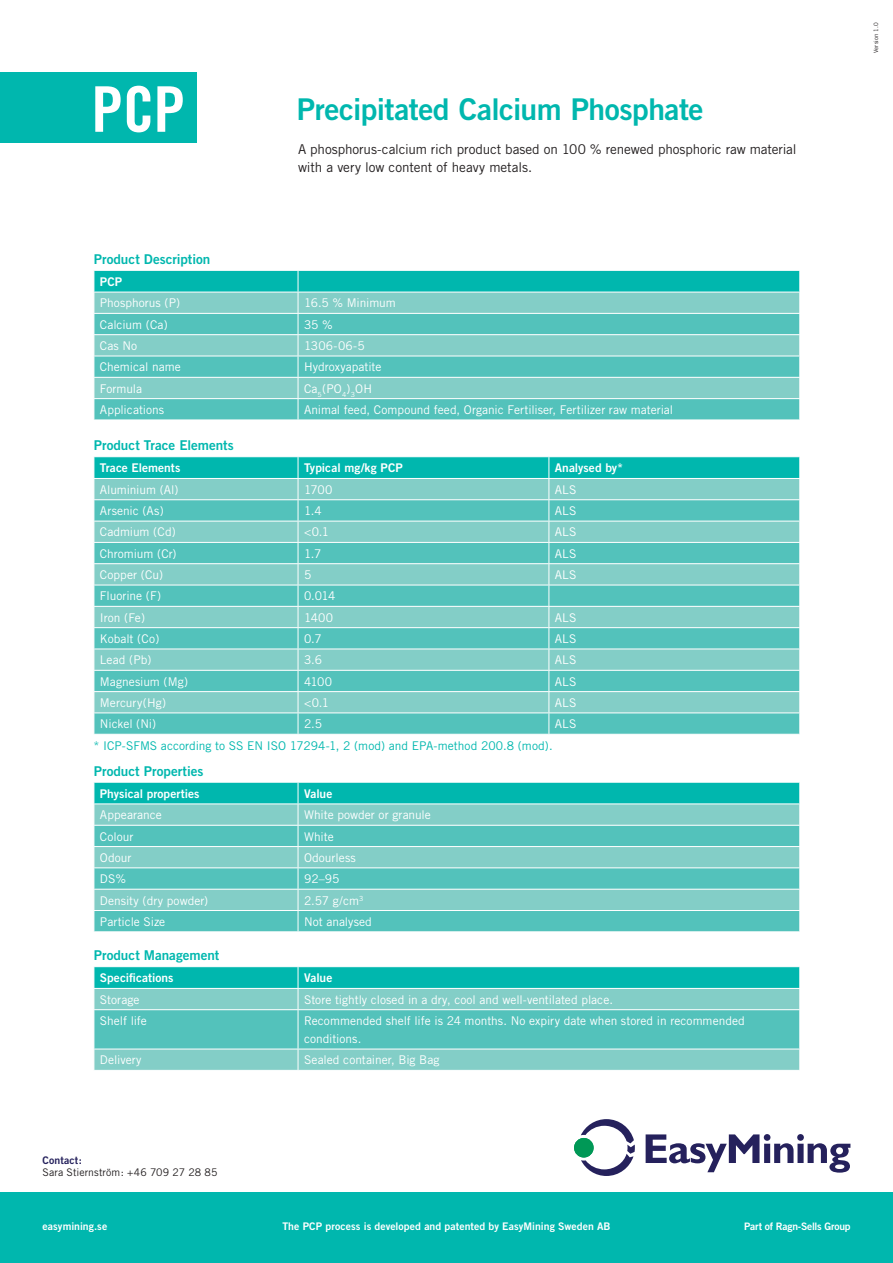
<style>
.page{position:relative;width:893px;height:1263px;background:#fff}
.page>*{position:absolute;margin:0;border:0;box-sizing:border-box;transform-origin:0 0}
.t1{font:63px "Trade Gothic Bold Cond Twenty";color:#fff}
.t2{font:30px "Trade Gothic Bold Two";letter-spacing:-.02em;color:#00b7ae}
.t3{font:13.5px/18px "Trade Gothic";letter-spacing:-.005em;color:#231f20}
.t4{font:13.5px "Trade Gothic Bold Two";color:#00b7ae}
.t5{font:12px/18px "Trade Gothic";color:#fff}
.t6{font:12px "Trade Gothic Bold Two";color:#fff}
.t7{font:12px "Trade Gothic";color:#00b7ae}
.t8{font:10.5px "Trade Gothic Bold Two";letter-spacing:.005em;color:#fff}
.t9{font:10.5px "Trade Gothic";letter-spacing:.01em;color:#231f20}
.t10{font:10.5px "Trade Gothic Bold Two";letter-spacing:.01em;color:#25215c}
.t11{font:10.35px "Trade Gothic Bold Two";letter-spacing:-.015em;color:#fff}
.t12{font:6px "Trade Gothic";letter-spacing:.01em;color:#231f20}
</style>
<div class="page">
<div style="left:0;top:1192px;width:893px;height:71px;background:#00b7ae"></div>
<svg style="left:94px;top:270px;width:706px;height:150px;background:#64c8c1"></svg>
<svg style="left:94px;top:782px;width:706px;height:149px;background:#63c8c1"></svg>
<svg style="left:94px;top:967px;width:706px;height:103px;background:#5bc6bf"></svg>
<svg style="left:94px;top:457px;width:706px;height:277px;background:#6ac9c2"></svg>
<svg style="left:646px;top:1134px;width:204px;height:38px"></svg>
<svg style="left:574px;top:1119px;width:61px;height:57px"></svg>
<div style="left:0;top:72px;width:197px;height:71px;background:#00b7ae"></div>
<p class="t1" style="left:92px;top:71px;width:95px">PCP</p>
<p class="t2" style="left:297px;top:91px;width:408px">Precipitated Calcium Phosphate</p>
<p class="t3" style="left:298px;top:140px;width:500px">A phosphorus-calcium rich product based on 100 % renewed phosphoric raw material with a very low content of heavy metals.</p>
<p class="t4" style="left:94px;top:251px;width:118px">Product Description</p>
<p class="t6" style="left:100px;top:274px;width:24px">PCP</p>
<p class="t5" style="left:100px;top:294px;width:82px">Phosphorus (P)</p>
<p class="t5" style="left:304px;top:294px;width:93px">16.5 % Minimum</p>
<p class="t5" style="left:100px;top:315px;width:69px">Calcium (Ca)</p>
<p class="t5" style="left:304px;top:315px;width:30px">35 %</p>
<p class="t5" style="left:100px;top:337px;width:39px">Cas No</p>
<p class="t5" style="left:304px;top:337px;width:62px">1306-06-5</p>
<p class="t5" style="left:100px;top:358px;width:82px">Chemical name</p>
<p class="t5" style="left:304px;top:358px;width:79px">Hydroxyapatite</p>
<p class="t5" style="left:100px;top:379px;width:44px">Formula</p>
<p class="t5" style="left:304px;top:379px;width:69px">Ca<sub>5</sub>(PO<sub>4</sub>)<sub>3</sub>OH</p>
<p class="t5" style="left:100px;top:400px;width:66px">Applications</p>
<p class="t5" style="left:304px;top:400px;width:371px">Animal feed, Compound feed, Organic Fertiliser, Fertilizer raw material</p>
<p class="t4" style="left:94px;top:437px;width:141px">Product Trace Elements</p>
<p class="t6" style="left:100px;top:461px;width:82px">Trace Elements</p>
<p class="t6" style="left:304px;top:461px;width:100px">Typical mg/kg PCP</p>
<p class="t6" style="left:555px;top:461px;width:70px">Analysed by*</p>
<p class="t5" style="left:100px;top:480px;width:80px">Aluminium (Al)</p>
<p class="t5" style="left:304px;top:480px;width:30px">1700</p>
<p class="t5" style="left:555px;top:480px;width:23px">ALS</p>
<p class="t5" style="left:100px;top:502px;width:65px">Arsenic (As)</p>
<p class="t5" style="left:304px;top:502px;width:19px">1.4</p>
<p class="t5" style="left:555px;top:502px;width:23px">ALS</p>
<p class="t5" style="left:100px;top:523px;width:77px">Cadmium (Cd)</p>
<p class="t5" style="left:304px;top:523px;width:27px">&lt;0.1</p>
<p class="t5" style="left:555px;top:523px;width:23px">ALS</p>
<p class="t5" style="left:100px;top:544px;width:78px">Chromium (Cr)</p>
<p class="t5" style="left:304px;top:544px;width:19px">1.7</p>
<p class="t5" style="left:555px;top:544px;width:23px">ALS</p>
<p class="t5" style="left:100px;top:566px;width:65px">Copper (Cu)</p>
<p class="t5" style="left:304px;top:566px;width:9px">5</p>
<p class="t5" style="left:555px;top:566px;width:23px">ALS</p>
<p class="t5" style="left:100px;top:587px;width:63px">Fluorine (F)</p>
<p class="t5" style="left:304px;top:587px;width:33px">0.014</p>
<p class="t5" style="left:100px;top:608px;width:47px">Iron (Fe)</p>
<p class="t5" style="left:304px;top:608px;width:31px">1400</p>
<p class="t5" style="left:555px;top:608px;width:23px">ALS</p>
<p class="t5" style="left:100px;top:629px;width:61px">Kobalt (Co)</p>
<p class="t5" style="left:304px;top:629px;width:19px">0.7</p>
<p class="t5" style="left:555px;top:629px;width:23px">ALS</p>
<p class="t5" style="left:100px;top:651px;width:53px">Lead (Pb)</p>
<p class="t5" style="left:304px;top:651px;width:20px">3.6</p>
<p class="t5" style="left:555px;top:651px;width:23px">ALS</p>
<p class="t5" style="left:100px;top:672px;width:90px">Magnesium (Mg)</p>
<p class="t5" style="left:304px;top:672px;width:30px">4100</p>
<p class="t5" style="left:555px;top:672px;width:23px">ALS</p>
<p class="t5" style="left:100px;top:693px;width:68px">Mercury(Hg)</p>
<p class="t5" style="left:304px;top:693px;width:27px">&lt;0.1</p>
<p class="t5" style="left:555px;top:693px;width:23px">ALS</p>
<p class="t5" style="left:100px;top:715px;width:58px">Nickel (Ni)</p>
<p class="t5" style="left:304px;top:715px;width:19px">2.5</p>
<p class="t5" style="left:555px;top:715px;width:23px">ALS</p>
<p class="t7" style="left:94px;top:738px;width:461px">* ICP-SFMS according to SS EN ISO 17294-1, 2 (mod) and EPA-method 200.8 (mod).</p>
<p class="t4" style="left:94px;top:763px;width:111px">Product Properties</p>
<p class="t6" style="left:100px;top:786px;width:101px">Physical properties</p>
<p class="t6" style="left:304px;top:786px;width:30px">Value</p>
<p class="t5" style="left:100px;top:806px;width:63px">Appearance</p>
<p class="t5" style="left:304px;top:806px;width:128px">White powder or granule</p>
<p class="t5" style="left:100px;top:827px;width:35px">Colour</p>
<p class="t5" style="left:304px;top:827px;width:31px">White</p>
<p class="t5" style="left:100px;top:848px;width:33px">Odour</p>
<p class="t5" style="left:304px;top:848px;width:53px">Odourless</p>
<p class="t5" style="left:100px;top:870px;width:28px">DS%</p>
<p class="t5" style="left:304px;top:870px;width:37px">92–95</p>
<p class="t5" style="left:100px;top:891px;width:110px">Density (dry powder)</p>
<p class="t5" style="left:304px;top:891px;width:61px">2.57 g/cm<sup>3</sup></p>
<p class="t5" style="left:100px;top:912px;width:67px">Particle Size</p>
<p class="t5" style="left:304px;top:912px;width:69px">Not analysed</p>
<p class="t4" style="left:94px;top:947px;width:127px">Product Management</p>
<p class="t6" style="left:100px;top:971px;width:75px">Specifications</p>
<p class="t6" style="left:304px;top:971px;width:30px">Value</p>
<p class="t5" style="left:100px;top:990px;width:41px">Storage</p>
<p class="t5" style="left:304px;top:990px;width:310px">Store tightly closed in a dry, cool and well-ventilated place.</p>
<p class="t5" style="left:100px;top:1011px;width:48px">Shelf life</p>
<p class="t5" style="left:304px;top:1011px;width:442px">Recommended shelf life is 24 months. No expiry date when stored in recommended conditions.</p>
<p class="t5" style="left:100px;top:1051px;width:43px">Delivery</p>
<p class="t5" style="left:304px;top:1051px;width:137px">Sealed container, Big Bag</p>
<p class="t12" style="left:872px;top:53px;width:32px;rotate:-90deg">Version 1.0</p>
<p class="t10" style="left:43px;top:1154px;width:41px">Contact:</p>
<p class="t9" style="left:43px;top:1166px;width:176px">Sara Stiernström: +46 709 27 28 85</p>
<p class="t8" style="left:43px;top:1219px;width:66px">easymining.se</p>
<p class="t11" style="left:744px;top:1219px;width:108px">Part of Ragn-Sells Group</p>
<p class="t8" style="left:282px;top:1219px;width:330px">The PCP process is developed and patented by EasyMining Sweden AB</p>
</div>
